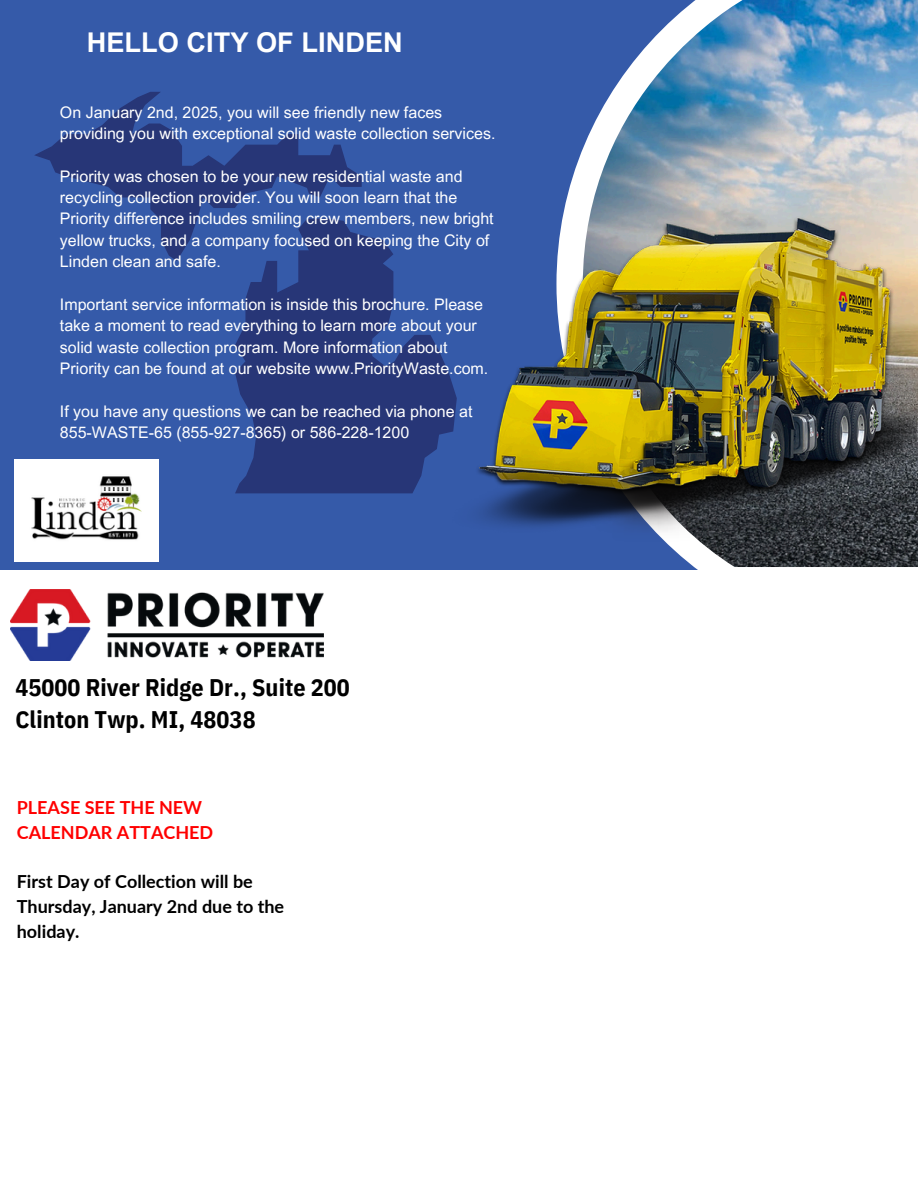
<style>
.page{position:relative;width:918px;height:1188px;background:#fff}
.page>*{position:absolute;margin:0;border:0;box-sizing:border-box;transform-origin:0 0}
.t1{font:700 27.3px "Arial MT Pro";color:#fff}
.t2{font:700 24px/32.7px "IBM Plex Sans Cond";letter-spacing:.005em;color:#000}
.t3{font:700 18px/24.8px "Lato";color:#000}
.t4{font:700 18px/24.8px "Lato";color:#f00}
.t5{font:16.05px/21.3px "Arial MT Pro";color:#fff}
</style>
<div class="page">
<div style="left:0;top:0;width:751px;height:570px;background:#355aa9"></div>
<img style="left:585px;top:0;width:333px;height:144px">
<img style="left:345px;top:144px;width:573px;height:426px">
<img style="left:11px;top:589px;width:313px;height:71px">
<svg style="left:34px;top:92px;width:423px;height:401px"></svg>
<img style="left:15px;top:460px;width:144px;height:101px">
<p class="t1" style="left:87px;top:32px;width:318px">HELLO CITY OF LINDEN</p>
<p class="t5" style="left:60px;top:103px;width:384px">On January 2nd, 2025, you will see friendly new faces</p>
<p class="t5" style="left:60px;top:125px;width:437px">providing you with exceptional solid waste collection services.</p>
<p class="t5" style="left:60px;top:167px;width:435px">Priority was chosen to be your new residential waste and recycling collection provider. You will soon learn that the Priority difference includes smiling crew members, new bright yellow trucks, and a company focused on keeping the City of Linden clean and safe.</p>
<p class="t5" style="left:60px;top:296px;width:425px">Important service information is inside this brochure. Please</p>
<p class="t5" style="left:60px;top:317px;width:418px">take a moment to read everything to learn more about your</p>
<p class="t5" style="left:60px;top:338px;width:389px">solid waste collection program. More information about</p>
<p class="t5" style="left:60px;top:360px;width:430px">Priority can be found at our website www.PriorityWaste.com.</p>
<p class="t5" style="left:60px;top:403px;width:414px">If you have any questions we can be reached via phone at</p>
<p class="t5" style="left:60px;top:424px;width:351px">855-WASTE-65 (855-927-8365) or 586-228-1200</p>
<p class="t2" style="left:15px;top:670px;width:336px">45000 River Ridge Dr., Suite 200<br>Clinton Twp. MI, 48038</p>
<p class="t4" style="left:17px;top:795px;width:198px">PLEASE SEE THE NEW<br>CALENDAR ATTACHED</p>
<p class="t3" style="left:17px;top:869px;width:269px">First Day of Collection will be<br>Thursday, January 2nd due to the holiday.</p>
</div>
